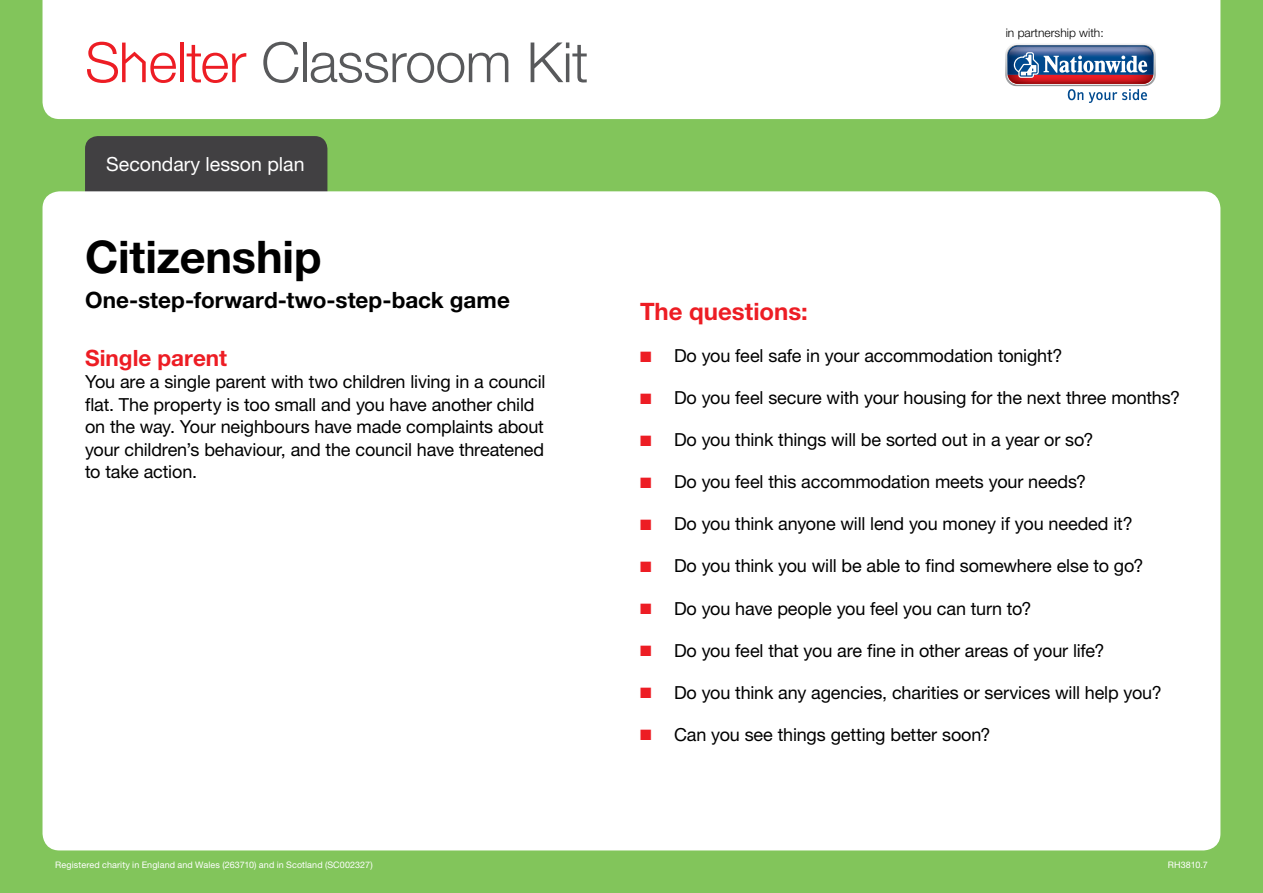
<style>
.page{position:relative;width:1263px;height:893px;background:#82c55b}
.page>*{position:absolute;margin:0;border:0;box-sizing:border-box;transform-origin:0 0}
.t1{font:300 55.5px "Helvetica Neue LT Pro";letter-spacing:-.015em;color:#58595b}
.t2{font:700 45px "Helvetica Neue LT Pro";letter-spacing:-.005em;color:#000}
.t3{font:700 24px "Helvetica Neue LT Pro";color:#ed1d24}
.t4{font:700 22.5px "Helvetica Neue LT Pro";color:#000}
.t5{font:700 22.5px "Helvetica Neue LT Pro";color:#ed1d24}
.t6{font:19.5px "Helvetica Neue LT Pro";color:#fff}
.t7{font:18px/22.5px "Helvetica Neue LT Pro";letter-spacing:-.01em;color:#000}
.t8{font:300 12px "Helvetica Neue LT Pro";color:#000}
.t9{font:9px "Helvetica Neue LT Pro";letter-spacing:.01em;color:#fff}
.s1{color:#ed1d24}
.s2{font-family:"Shelterh";font-weight:400;color:#ed1d24}
</style>
<div class="page">
<div style="left:85px;top:136px;width:242px;height:77px;background:#414042;border-radius:13px"></div>
<div style="left:43px;top:0;width:1177px;height:119px;background:#fff"></div>
<div style="left:43px;top:191px;width:1177px;height:659px;background:#fff;border-radius:17px"></div>
<img style="left:1005px;top:43px;width:151px;height:43px">
<img style="left:1007px;top:45px;width:147px;height:40px">
<svg style="left:1008px;top:46px;width:145px;height:57px;background:#9793ad"></svg>
<h1 class="t1" style="left:85px;top:28px;width:505px"><span class="s1">S</span><span class="s2">h</span><span class="s1">elter</span> Classroom Kit</h1>
<p class="t6" style="left:106px;top:152px;width:200px">Secondary lesson plan</p>
<h2 class="t2" style="left:85px;top:228px;width:238px">Citizenship</h2>
<p class="t4" style="left:85px;top:286px;width:426px">One-step-forward-two-step-back game</p>
<p class="t5" style="left:85px;top:344px;width:144px">Single parent</p>
<p class="t7" style="left:85px;top:370px;width:462px">You are a single parent with two children living in a council flat. The property is too small and you have another child on the way. Your neighbours have made complaints about your children’s behaviour, and the council have threatened to take action.</p>
<p class="t8" style="left:1006px;top:26px;width:100px">in partnership with:</p>
<h3 class="t3" style="left:640px;top:297px;width:169px">The questions:</h3>
<p class="t7" style="left:640px;top:344px;width:424px"><span class="s1">■</span> Do you feel safe in your accommodation tonight?</p>
<p class="t7" style="left:640px;top:386px;width:541px"><span class="s1">■</span> Do you feel secure with your housing for the next three months?</p>
<p class="t7" style="left:640px;top:428px;width:455px"><span class="s1">■</span> Do you think things will be sorted out in a year or so?</p>
<p class="t7" style="left:640px;top:470px;width:448px"><span class="s1">■</span> Do you feel this accommodation meets your needs?</p>
<p class="t7" style="left:640px;top:512px;width:494px"><span class="s1">■</span> Do you think anyone will lend you money if you needed it?</p>
<p class="t7" style="left:640px;top:554px;width:505px"><span class="s1">■</span> Do you think you will be able to find somewhere else to go?</p>
<p class="t7" style="left:640px;top:596px;width:393px"><span class="s1">■</span> Do you have people you feel you can turn to?</p>
<p class="t7" style="left:640px;top:638px;width:466px"><span class="s1">■</span> Do you feel that you are fine in other areas of your life?</p>
<p class="t7" style="left:640px;top:680px;width:523px"><span class="s1">■</span> Do you think any agencies, charities or services will help you?</p>
<p class="t7" style="left:640px;top:722px;width:352px"><span class="s1">■</span> Can you see things getting better soon?</p>
<p class="t9" style="left:55px;top:859px;width:319px">Registered charity in England and Wales (263710) and in Scotland (SC002327)</p>
<p class="t9" style="left:1168px;top:859px;width:41px">RH3810.7</p>
</div>
